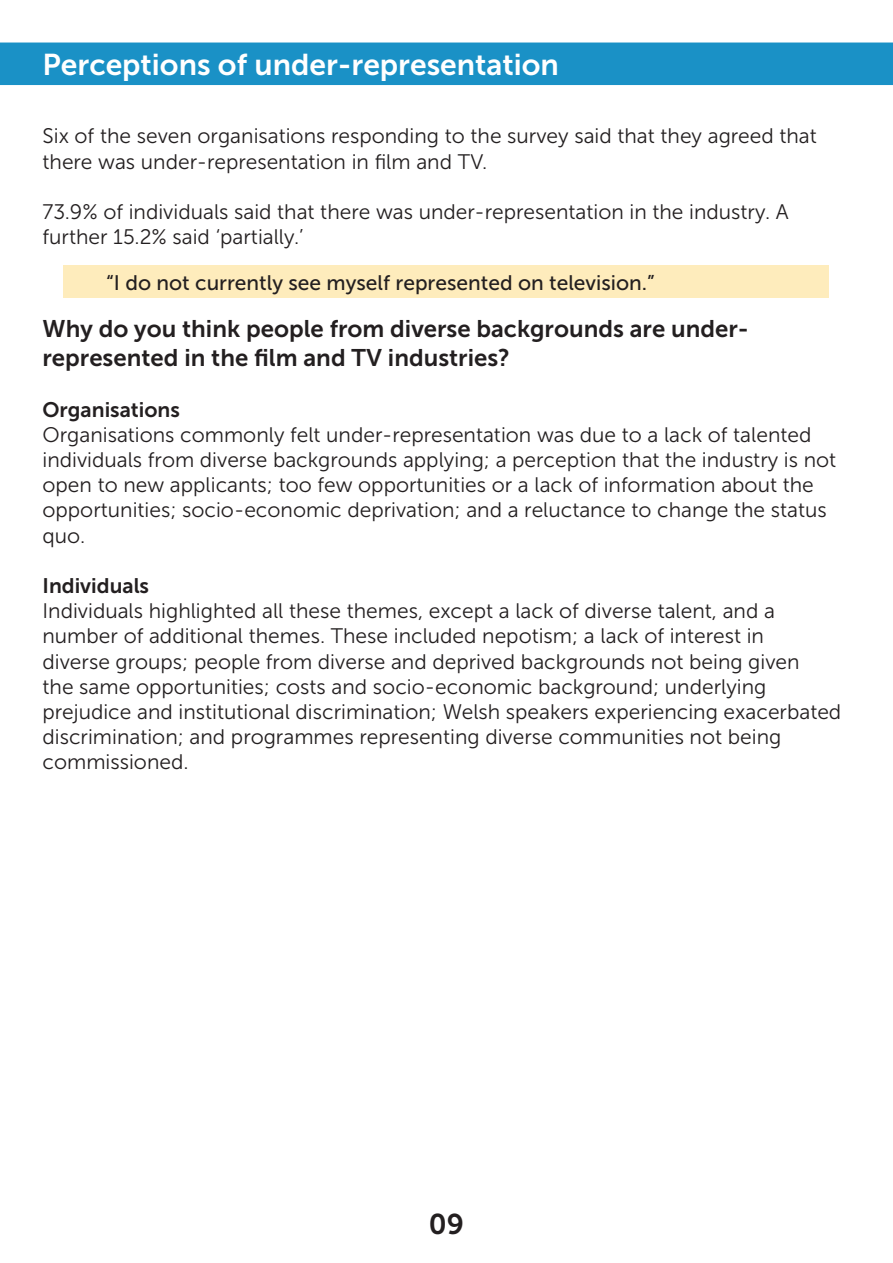
<style>
.page{position:relative;width:893px;height:1263px;background:#fff}
.page>*{position:absolute;margin:0;border:0;box-sizing:border-box;transform-origin:0 0}
.t1{font:30px "Museo Sans 700";color:#fff}
.t2{font:28.5px "Museo Sans 700";color:#231f20}
.t3{font:24px/28.8px "Museo Sans 700";color:#231f20}
.t4{font:21px/25.2px "Museo Sans 300";color:#231f20}
.t5{font:21px "Museo Sans 500";color:#231f20}
.t6{font:21px "Museo Sans 700";color:#231f20}
</style>
<div class="page">
<div style="left:1px;top:43px;width:891px;height:41px;background:#1a91c6"></div>
<div style="left:0;top:43px;width:893px;height:42px;border:2px solid #1a91c6"></div>
<div style="left:64px;top:265px;width:765px;height:33px;background:#feecbc"></div>
<h1 class="t1" style="left:43px;top:48px;width:518px">Perceptions of under-representation</h1>
<p class="t4" style="left:43px;top:124px;width:776px">Six of the seven organisations responding to the survey said that they agreed that there was under-representation in film and TV.</p>
<p class="t4" style="left:43px;top:199px;width:748px">73.9% of individuals said that there was under-representation in the industry. A further 15.2% said ‘partially.’</p>
<p class="t5" style="left:106px;top:271px;width:550px">“I do not currently see myself represented on television.”</p>
<p class="t3" style="left:43px;top:315px;width:708px">Why do you think people from diverse backgrounds are under&shy;represented in the film and TV industries?</p>
<p class="t6" style="left:43px;top:398px;width:139px">Organisations</p>
<p class="t4" style="left:43px;top:422px;width:795px">Organisations commonly felt under-representation was due to a lack of talented individuals from diverse backgrounds applying; a perception that the industry is not open to new applicants; too few opportunities or a lack of information about the opportunities; socio-economic deprivation; and a reluctance to change the status quo.</p>
<p class="t6" style="left:43px;top:574px;width:108px">Individuals</p>
<p class="t4" style="left:43px;top:599px;width:800px">Individuals highlighted all these themes, except a lack of diverse talent, and a number of additional themes. These included nepotism; a lack of interest in<br>diverse groups; people from diverse and deprived backgrounds not being given<br>the same opportunities; costs and socio-economic background; underlying prejudice and institutional discrimination; Welsh speakers experiencing exacerbated discrimination; and programmes representing diverse communities not being commissioned.</p>
<h2 class="t2" style="left:429px;top:1209px;width:37px">09</h2>
</div>
